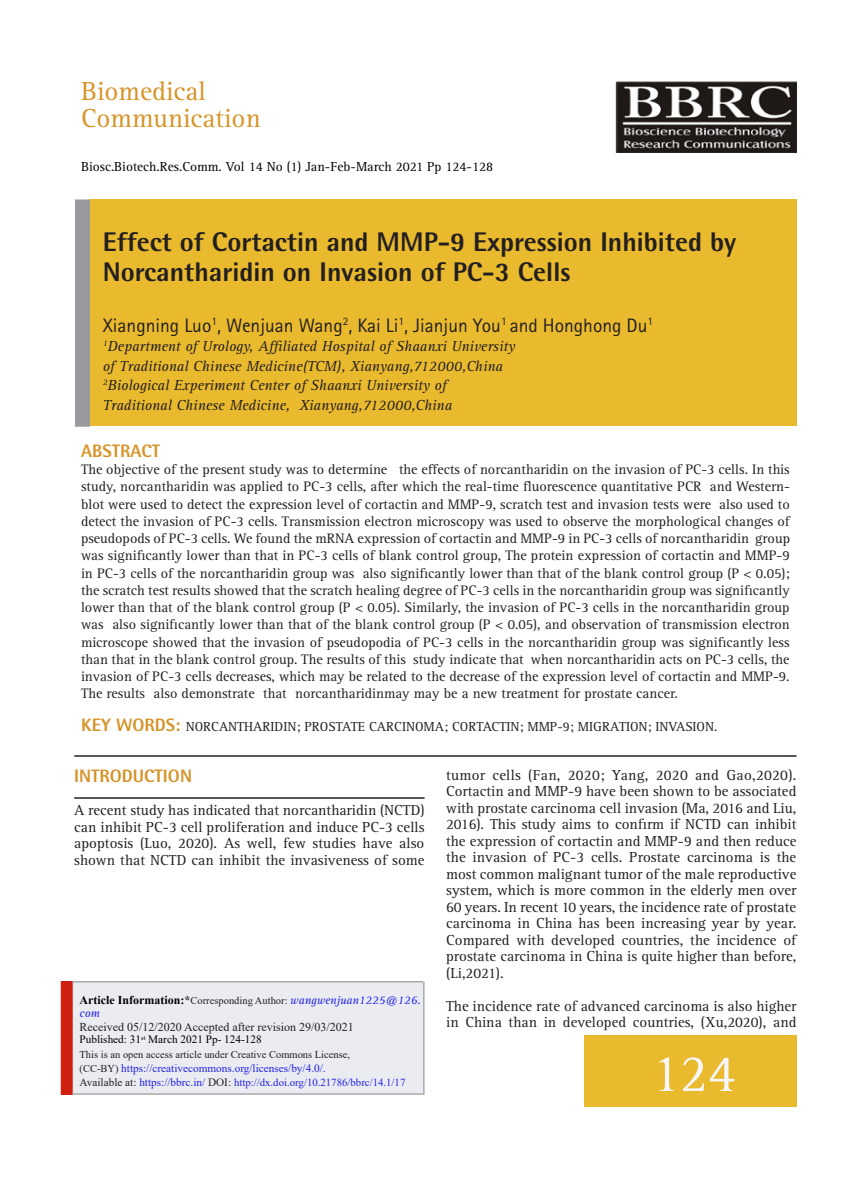
<style>
.page{position:relative;width:864px;height:1188px;background:#fff}
.page>*{position:absolute;margin:0;border:0;box-sizing:border-box;transform-origin:0 0}
.Body_text{font:54px "Rotis Serif Std";color:#f6f6f7}
.Body_text-2{font:800 27px/30px "Rotis Semi Sans Std";color:#231f20}
.Body_text-3{font:27px "Rotis Serif Std";color:#d69429}
.Body_text-4{font:19.5px "Rotis Sans Serif Std";color:#231f20}
.Body_text-5{font:800 18px "Rotis Semi Sans Std";color:#d69429}
.Body_text-6{font:15px/16.5px "Rotis Serif Std";color:#231f20;text-align:justify}
.Body_text-7{font:italic 15px "Rotis Serif Std";color:#231f20}
.Body_text-8{font:14.25px/17.2px "Rotis Serif Std";color:#231f20;text-align:justify}
.Body_text-9{font:13.5px "Rotis Serif Std";color:#231f20}
.Body_text-10{font:13.5px "Rotis Serif Std";color:#000}
.Body_text-11{font:12px "Times New Roman";color:#231f20}
.Body_text-12{font:italic 12px "Rotis Serif Std";color:#2321e8}
.Body_text-13{font:11.25px "Times New Roman";color:#2321e8}
.Body_text-14{font:11.25px "Times New Roman";color:#000}
.Body_text-15{font:10.8px "Times New Roman";color:#2321e8}
.Body_text-16{font:10.5px "Times New Roman";color:#231f20}
.s1{font-family:"Rotis Serif Std";font-weight:400;font-size:13.5px;color:#231f20}
.s2{font-weight:700;font-size:12px;color:#000}
.s3{font-weight:700;font-size:12px}
.s4{font-family:"Rotis Serif Std";font-style:italic;font-size:12px;color:#2321e8}
.s5{font-size:10.5px;color:#231f20}
.s6{font-size:11.25px;color:#231f20}
.s7{font-size:11.25px}
</style>
<div class="page">
<img style="left:615px;top:81px;width:181px;height:72px">
<div style="left:89px;top:200px;width:707px;height:226px;background:#eaba2e"></div>
<div style="left:75px;top:200px;width:15px;height:227px;background:#989a9d"></div>
<div style="left:584px;top:1035px;width:212px;height:72px;background:#eaba2e"></div>
<hr style="left:74px;top:755px;width:722px;height:2px;background:#231f20">
<hr style="left:74px;top:797px;width:351px;height:2px;background:#231f20">
<div style="left:73px;top:982px;width:350px;height:111px;background:#eaecf2"></div>
<div style="left:61px;top:981px;width:12px;height:114px;background:#ce1f10"></div>
<hr style="left:73px;top:981px;width:350px;height:1px;background:#a8aaad">
<hr style="left:73px;top:1093px;width:350px;height:2px;background:#a8aaad">
<hr style="left:423px;top:982px;width:2px;height:113px;background:#a8aaad">
<p class="Body_text-3" style="left:81px;top:75px;width:127px">Biomedical</p>
<p class="Body_text-3" style="left:81px;top:102px;width:181px">Communication</p>
<p class="Body_text-10" style="left:81px;top:158px;width:414px">Biosc.Biotech.Res.Comm. Vol 14 No (1) Jan-Feb-March 2021 Pp 124-128</p>
<p class="Body_text-2" style="left:103px;top:226px;width:635px">Effect of Cortactin and MMP-9 Expression Inhibited by<br>Norcantharidin on Invasion of PC-3 Cells</p>
<p class="Body_text-4" style="left:103px;top:314px;width:552px">Xiangning Luo<sup>1</sup>, Wenjuan Wang<sup>2</sup>, Kai Li<sup>1</sup>, Jianjun You<sup>1</sup> and Honghong Du<sup>1</sup></p>
<p class="Body_text-7" style="left:103px;top:338px;width:414px"><sup>1</sup>Department of Urology, Affiliated Hospital of Shaanxi University</p>
<p class="Body_text-7" style="left:103px;top:357px;width:402px">of Traditional Chinese Medicine(TCM), Xianyang,712000,China</p>
<p class="Body_text-7" style="left:103px;top:377px;width:345px"><sup>2</sup>Biological Experiment Center of Shaanxi University of</p>
<p class="Body_text-7" style="left:103px;top:396px;width:351px">Traditional Chinese Medicine, Xianyang,712000,China</p>
<p class="Body_text-5" style="left:81px;top:439px;width:81px">ABSTRACT</p>
<p class="Body_text-8" style="left:81px;top:461px;width:711px">The objective of the present study was to determine the effects of norcantharidin on the invasion of PC-3 cells. In this study, norcantharidin was applied to PC-3 cells, after which the real-time fluorescence quantitative PCR and Western&shy;blot were used to detect the expression level of cortactin and MMP-9, scratch test and invasion tests were also used to detect the invasion of PC-3 cells. Transmission electron microscopy was used to observe the morphological changes of pseudopods of PC-3 cells. We found the mRNA expression of cortactin and MMP-9 in PC-3 cells of norcantharidin group was significantly lower than that in PC-3 cells of blank control group, The protein expression of cortactin and MMP-9 in PC-3 cells of the norcantharidin group was also significantly lower than that of the blank control group (P &lt; 0.05); the scratch test results showed that the scratch healing degree of PC-3 cells in the norcantharidin group was significantly lower than that of the blank control group (P &lt; 0.05). Similarly, the invasion of PC-3 cells in the norcantharidin group was also significantly lower than that of the blank control group (P &lt; 0.05), and observation of transmission electron microscope showed that the invasion of pseudopodia of PC-3 cells in the norcantharidin group was significantly less than that in the blank control group. The results of this study indicate that when norcantharidin acts on PC-3 cells, the invasion of PC-3 cells decreases, which may be related to the decrease of the expression level of cortactin and MMP-9.<br>The results also demonstrate that norcantharidinmay may be a new treatment for prostate cancer.</p>
<p class="Body_text-5" style="left:81px;top:714px;width:132px">KEY WORDS: <span class="s1">norcant</span></p>
<p class="Body_text-9" style="left:244px;top:719px;width:93px">haridin ; prostat</p>
<p class="Body_text-9" style="left:358px;top:719px;width:20px">e carcin</p>
<p class="Body_text-9" style="left:415px;top:719px;width:62px">oma; cortactin</p>
<p class="Body_text-9" style="left:519px;top:719px;width:91px">; MMP-9; migrati</p>
<p class="Body_text-9" style="left:630px;top:719px;width:89px">on; invasion.</p>
<p class="Body_text-5" style="left:74px;top:765px;width:119px">INTRODUCTION</p>
<p class="Body_text-6" style="left:74px;top:802px;width:352px">A recent study has indicated that norcantharidin (NCTD) can inhibit PC-3 cell proliferation and induce PC-3 cells apoptosis (Luo, 2020). As well, few studies have also shown that NCTD can inhibit the invasiveness of some</p>
<p class="Body_text-16" style="left:80px;top:993px;width:343px"><span class="s2">Article Information:</span><span class="s3">*</span>Corresponding Author: <span class="s4">wangwenjuan1225@126.</span></p>
<p class="Body_text-12" style="left:80px;top:1006px;width:22px">com</p>
<p class="Body_text-11" style="left:80px;top:1018px;width:276px">Received 05/12/2020 Accepted after revision 29/03/2021</p>
<p class="Body_text-14" style="left:80px;top:1032px;width:184px">Published: 31<sup>st</sup> March 2021 Pp- 124-128</p>
<p class="Body_text-16" style="left:80px;top:1047px;width:272px">This is an open access article under Creative Commons License,</p>
<p class="Body_text-13" style="left:80px;top:1060px;width:248px"><span class="s5">(CC-BY)</span> https://creativecommons.org/licenses/by/4.0/.</p>
<p class="Body_text-15" style="left:80px;top:1075px;width:327px"><span class="s6">Available at:</span> <span class="s7">https://bbrc.in/</span> <span class="s6">DOI:</span> http://dx.doi.org/10.21786/bbrc/14.1/17</p>
<p class="Body_text-6" style="left:446px;top:767px;width:352px">tumor cells (Fan, 2020; Yang, 2020 and Gao,2020).<br>Cortactin and MMP-9 have been shown to be associated with prostate carcinoma cell invasion (Ma, 2016 and Liu, 2016). This study aims to confirm if NCTD can inhibit the expression of cortactin and MMP-9 and then reduce the invasion of PC-3 cells. Prostate carcinoma is the most common malignant tumor of the male reproductive system, which is more common in the elderly men over 60 years. In recent 10 years, the incidence rate of prostate carcinoma in China has been increasing year by year.<br>Compared with developed countries, the incidence of prostate carcinoma in China is quite higher than before, (Li,2021).</p>
<p class="Body_text-6" style="left:446px;top:998px;width:352px">The incidence rate of advanced carcinoma is also higher in China than in developed countries, (Xu,2020), and</p>
<p class="Body_text" style="left:651px;top:1042px;width:86px">124</p>
</div>
